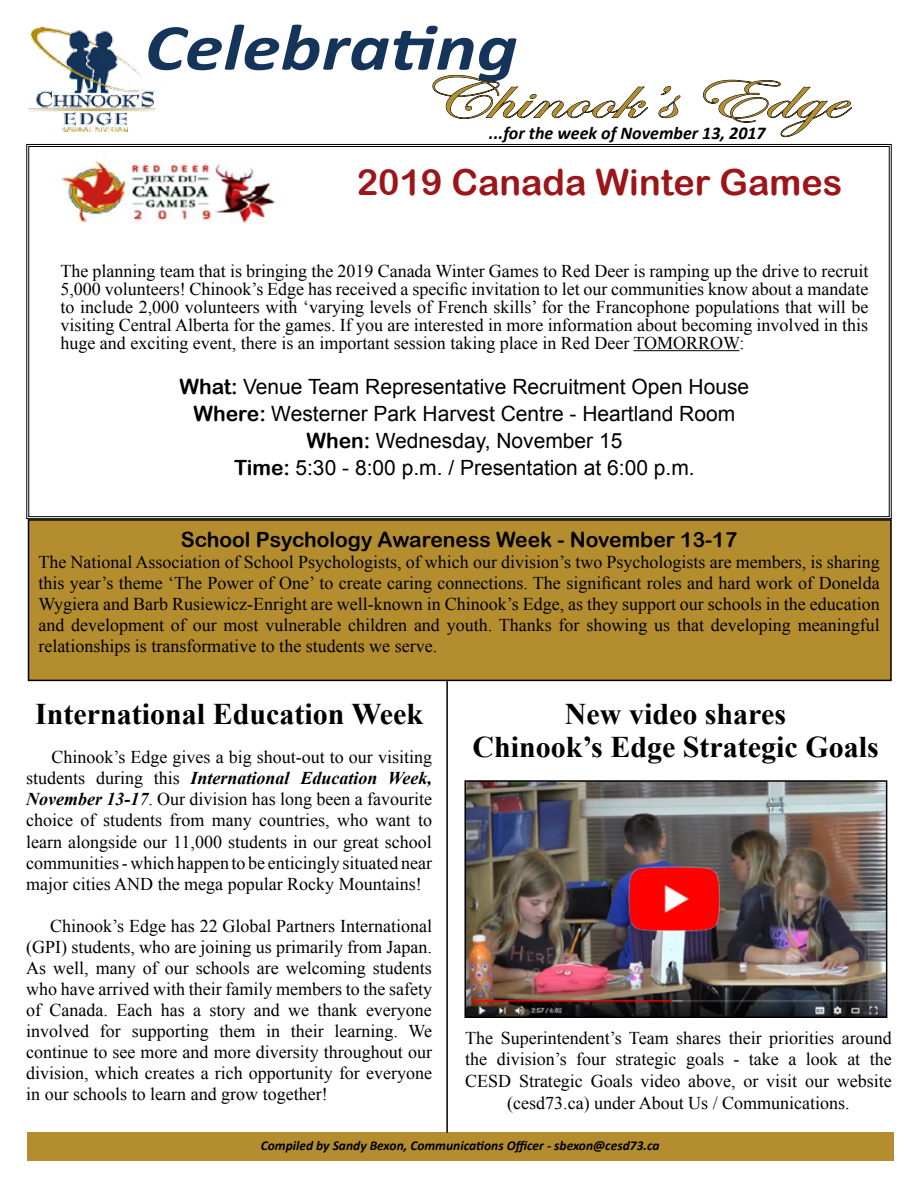
<style>
.page{position:relative;width:918px;height:1188px;background:#fff}
.page>*{position:absolute;margin:0;border:0;box-sizing:border-box;transform-origin:0 0}
.t1{font:italic 700 66.15px "Calibri";color:#14345a;scale:1.18 1}
.t2{font:60px "Edwardian Script ITC";color:#b38d2e;scale:1.45 1}
.t3{font:36px "Arial Rounded MT Bold";color:#9c1519}
.t4{font:700 30px/33px "Times New Roman";color:#000;text-align:center}
.t5{font:21px/27px "Arial";color:#000;text-align:center}
.t6{font:21px "Arial Rounded MT Bold";color:#000}
.t7{font:18px/21px "Times New Roman";color:#000;text-align:justify}
.t8{font:italic 700 18px "Calibri";color:#000}
.t9{font:italic 700 13.5px "Calibri";color:#000}
.s1{font-family:"Arial Rounded MT Bold"}
.s2{font-weight:700;font-style:italic}
</style>
<div class="page">
<div style="left:27px;top:1133px;width:866px;height:28px;background:#b38d2e"></div>
<svg style="left:432px;top:75px;width:216px;height:44px"></svg>
<svg style="left:658px;top:86px;width:23px;height:32px"></svg>
<svg style="left:703px;top:80px;width:149px;height:57px"></svg>
<img style="left:28px;top:27px;width:129px;height:105px">
<div style="left:28px;top:520px;width:863px;height:160px;background:#b38d2e"></div>
<div style="left:28px;top:519px;width:864px;height:162px;border:2px solid #000"></div>
<svg style="left:26px;top:144px;width:866px;height:376px"></svg>
<img style="left:467px;top:783px;width:417px;height:232px">
<div style="left:464px;top:780px;width:423px;height:238px;border:2px solid #000"></div>
<img style="left:615px;top:854px;width:122px;height:90px">
<hr style="left:446px;top:681px;width:2px;height:452px;background:#000">
<h1 class="t1" style="left:145px;top:6px;width:318px">Celebrating</h1>
<h2 class="t2" style="left:418px;top:66px;width:295px">Chinook’s Edge</h2>
<p class="t8" style="left:489px;top:122px;width:278px">...for the week of November 13, 2017</p>
<h3 class="t3" style="left:357px;top:161px;width:487px">2019 Canada Winter Games</h3>
<p class="t7" style="left:60px;top:261px;width:809px;line-height:18px">The planning team that is bringing the 2019 Canada Winter Games to Red Deer is ramping up the drive to recruit 5,000 volunteers! Chinook’s Edge has received a specific invitation to let our communities know about a mandate to include 2,000 volunteers with ‘varying levels of French skills’ for the Francophone populations that will be visiting Central Alberta for the games. If you are interested in more information about becoming involved in this huge and exciting event, there is an important session taking place in Red Deer TOMORROW:</p>
<p class="t5" style="left:179px;top:373px;width:571px"><span class="s1">What:</span> Venue Team Representative Recruitment Open House <span class="s1">Where:</span> Westerner Park Harvest Centre - Heartland Room <span class="s1">When:</span> Wednesday, November 15<br><span class="s1">Time:</span> 5:30 - 8:00 p.m. / Presentation at 6:00 p.m.</p>
<p class="t6" style="left:181px;top:528px;width:558px">School Psychology Awareness Week - November 13-17</p>
<p class="t7" style="left:38px;top:552px;width:843px">The National Association of School Psychologists, of which our division’s two Psychologists are members, is sharing this year’s theme ‘The Power of One’ to create caring connections. The significant roles and hard work of Donelda Wygiera and Barb Rusiewicz-Enright are well-known in Chinook’s Edge, as they support our schools in the education and development of our most vulnerable children and youth. Thanks for showing us that developing meaningful relationships is transformative to the students we serve.</p>
<h3 class="t4" style="left:35px;top:697px;width:389px">International Education Week</h3>
<p class="t7" style="left:26px;top:747px;width:407px;text-indent:25px">Chinook’s Edge gives a big shout-out to our visiting students during this <span class="s2">International Education Week, November 13-17</span>. Our division has long been a favourite choice of students from many countries, who want to learn alongside our 11,000 students in our great school communities - which happen to be enticingly situated near major cities AND the mega popular Rocky Mountains!</p>
<p class="t7" style="left:26px;top:915px;width:407px;text-indent:24px">Chinook’s Edge has 22 Global Partners International (GPI) students, who are joining us primarily from Japan.<br>As well, many of our schools are welcoming students who have arrived with their family members to the safety of Canada. Each has a story and we thank everyone involved for supporting them in their learning. We continue to see more and more diversity throughout our division, which creates a rich opportunity for everyone in our schools to learn and grow together!</p>
<h3 class="t4" style="left:472px;top:697px;width:408px">New video shares<br>Chinook’s Edge Strategic Goals</h3>
<p class="t7" style="left:465px;top:1027px;width:428px;line-height:21.6px;text-align:center">The Superintendent’s Team shares their priorities around the division’s four strategic goals - take a look at the CESD Strategic Goals video above, or visit our website (cesd73.ca) under About Us / Communications.</p>
<p class="t9" style="left:261px;top:1137px;width:401px">Compiled by Sandy Bexon, Communications Officer - sbexon@cesd73.ca</p>
</div>
